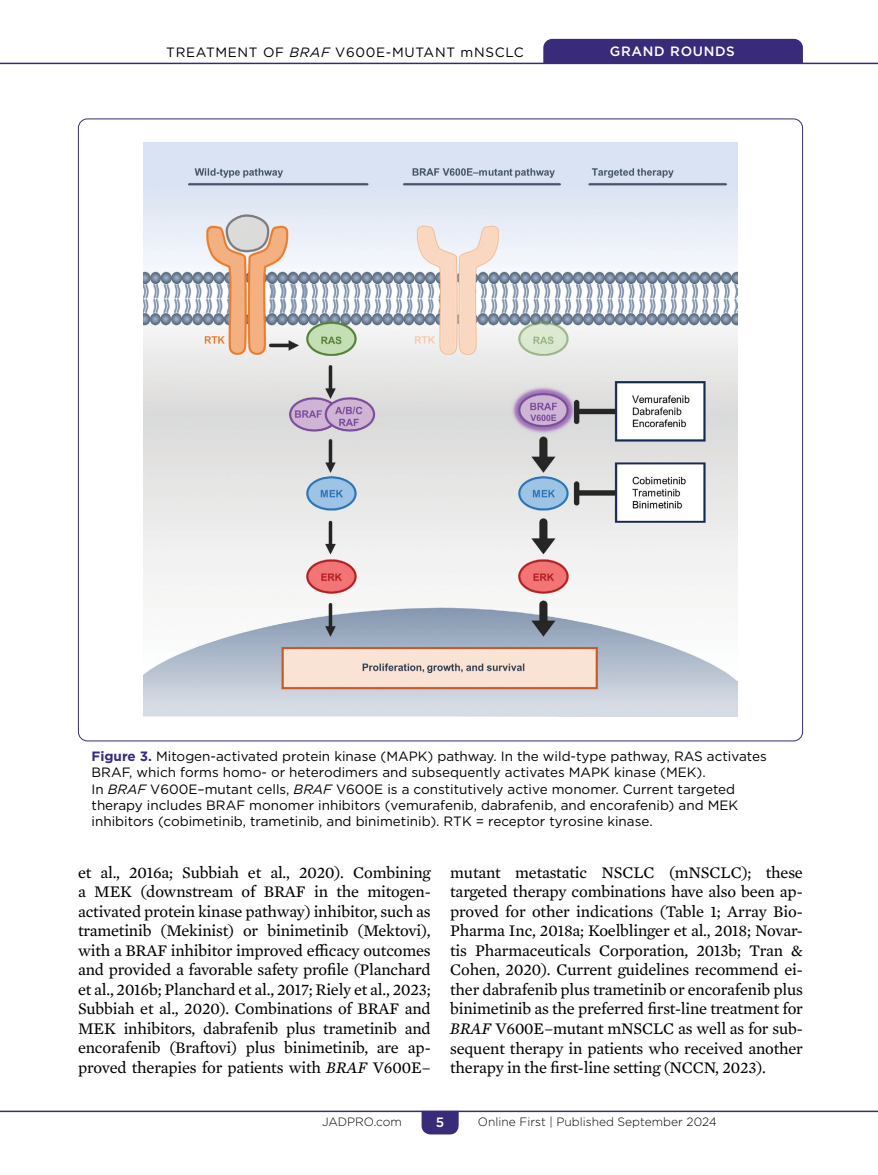
<style>
.page{position:relative;width:878px;height:1175px;background:#fff}
.page>*{position:absolute;margin:0;border:0;box-sizing:border-box;transform-origin:0 0}
.t1{font:16.5px/19.5px "Mercury Text G2";letter-spacing:-.01em;color:#000;text-align:justify}
.t2{font:13.5px/16.2px "Gotham";color:#000}
.t3{font:13.5px "Gotham";letter-spacing:.05em;color:#000}
.t4{font:500 13.5px "Gotham";letter-spacing:.05em;color:#fff}
.t5{font:300 12px "Gotham";color:#000}
.s1{font-style:italic}
.s2{font-weight:700;color:#3a2b7a}
</style>
<div class="page">
<hr style="left:0;top:1110px;width:878px;height:2px;background:#3a2b7a">
<svg style="left:421px;top:1110px;width:37px;height:24px"></svg>
<hr style="left:0;top:63px;width:878px;height:1px;background:#3a2b7a">
<div style="left:543px;top:39px;width:259px;height:24px;background:#3a2b7a"></div>
<img style="left:143px;top:143px;width:594px;height:574px">
<p class="t3" style="left:166px;top:43px;width:359px">TREATMENT OF <span class="s1">BRAF</span> V600E-MUTANT mNSCLC</p>
<p class="t4" style="left:610px;top:43px;width:126px">GRAND ROUNDS</p>
<p class="t2" style="left:92px;top:748px;width:676px"><span class="s2">Figure 3.</span> Mitogen-activated protein kinase (MAPK) pathway. In the wild-type pathway, RAS activates BRAF, which forms homo- or heterodimers and subsequently activates MAPK kinase (MEK).<br>In <span class="s1">BRAF</span> V600E–mutant cells, <span class="s1">BRAF</span> V600E is a constitutively active monomer. Current targeted therapy includes BRAF monomer inhibitors (vemurafenib, dabrafenib, and encorafenib) and MEK inhibitors (cobimetinib, trametinib, and binimetinib). RTK = receptor tyrosine kinase.</p>
<p class="t1" style="left:78px;top:861px;width:354px">et al., 2016a; Subbiah et al., 2020). Combining a MEK (downstream of BRAF in the mitogen&shy;activated protein kinase pathway) inhibitor, such as trametinib (Mekinist) or binimetinib (Mektovi), with a BRAF inhibitor improved efficacy outcomes and provided a favorable safety profile (Planchard et al., 2016b; Planchard et al., 2017; Riely et al., 2023; Subbiah et al., 2020). Combinations of BRAF and MEK inhibitors, dabrafenib plus trametinib and encorafenib (Braftovi) plus binimetinib, are ap&shy;proved therapies for patients with <span class="s1">BRAF</span> V600E–</p>
<p class="t1" style="left:450px;top:861px;width:354px">mutant metastatic NSCLC (mNSCLC); these targeted therapy combinations have also been ap&shy;proved for other indications (Table 1; Array Bio-Pharma Inc, 2018a; Koelblinger et al., 2018; Novar&shy;tis Pharmaceuticals Corporation, 2013b; Tran &amp; Cohen, 2020). Current guidelines recommend ei&shy;ther dabrafenib plus trametinib or encorafenib plus binimetinib as the preferred first-line treatment for <span class="s1">BRAF</span> V600E–mutant mNSCLC as well as for sub&shy;sequent therapy in patients who received another therapy in the first-line setting (NCCN, 2023).</p>
<p class="t5" style="left:322px;top:1113px;width:81px">JADPRO.com</p>
<p class="t4" style="left:436px;top:1113px;width:10px">5</p>
<p class="t5" style="left:478px;top:1114px;width:240px">Online First | Published September 2024</p>
</div>
